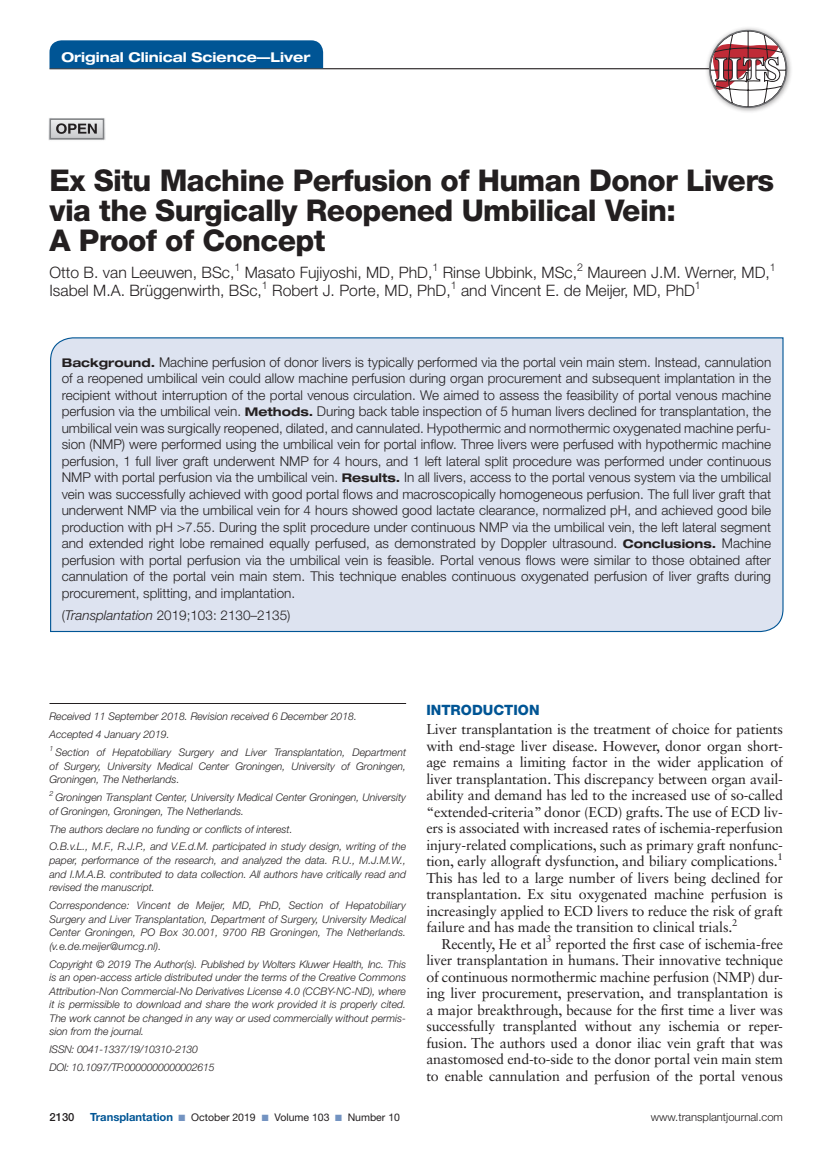
<style>
.page{position:relative;width:837px;height:1161px;background:#fff}
.page>*{position:absolute;margin:0;border:0;box-sizing:border-box;transform-origin:0 0}
.t1{font:800 30px/30px "Helvetica Neue LT Std";letter-spacing:-.02em;color:#231f20}
.t2{font:300 15.75px "Helvetica Neue LT Std";color:#231f20}
.t3{font:14.25px/16.5px "Sabon LT Std";letter-spacing:-.015em;color:#231f20;text-align:justify}
.t4{font:800 14.25px "Helvetica Neue LT Std";color:#005595}
.t5{font:300 13.5px/16.5px "Helvetica Neue LT Std";color:#231f20;text-align:justify}
.t6{font:700 expanded 13.5px "Helvetica Neue LT Std";color:#fff}
.t7{font:300 11.25px "Helvetica Neue LT Std";color:#231f20}
.t8{font:500 11.25px "Helvetica Neue LT Std";color:#231f20}
.t9{font:300 10.65px "Helvetica Neue LT Std";color:#231f20}
.t10{font:italic 300 10.5px/13.5px "Helvetica Neue LT Std";color:#231f20}
.t11{font:italic 300 10.5px/18px "Helvetica Neue LT Std";letter-spacing:-.02em;color:#231f20}
.t12{font:10.5px "Helvetica Neue LT Std";color:#231f20}
.t13{font:9.75px "Sabon LT Std";color:#231f20}
.s1{font-weight:700;font-stretch:expanded;font-size:12px}
.s2{font-style:italic}
.s3{font-weight:700;font-size:11.25px;color:#005595}
.s4{color:#7393c1}
</style>
<div class="page">
<hr style="left:50px;top:68px;width:733px;height:1px;background:#231f20">
<hr style="left:50px;top:703px;width:356px;height:1px;background:#231f20">
<div style="left:50px;top:40px;width:273px;height:28px;background:#005595"></div>
<div style="left:50px;top:337px;width:734px;height:296px;background:#dde3f0"></div>
<img style="left:49px;top:118px;width:57px;height:22px">
<div style="left:49px;top:118px;width:55px;height:21px;border:2px solid #808285"></div>
<svg style="left:56px;top:123px;width:41px;height:11px"></svg>
<div style="left:705px;top:26px;width:88px;height:88px;background:#231f20;opacity:.45"></div>
<svg style="left:710px;top:31px;width:76px;height:76px"></svg>
<div style="left:709px;top:30px;width:78px;height:78px;border:2px solid #6c6d70;border-radius:50%"></div>
<p class="t6" style="left:62px;top:48px;width:250px">Original Clinical Science—Liver</p>
<h1 class="t1" style="left:50px;top:166px;width:726px">Ex Situ Machine Perfusion of Human Donor Livers via the Surgically Reopened Umbilical Vein:<br>A Proof of Concept</h1>
<p class="t2" style="left:50px;top:263px;width:186px">Otto B. van Leeuwen, BSc,</p>
<p class="t9" style="left:234px;top:261px;width:7px">1</p>
<p class="t2" style="left:245px;top:263px;width:189px">Masato Fujiyoshi, MD, PhD,</p>
<p class="t9" style="left:432px;top:261px;width:7px">1</p>
<p class="t2" style="left:443px;top:263px;width:136px">Rinse Ubbink, MSc,</p>
<p class="t9" style="left:577px;top:261px;width:7px">2</p>
<p class="t2" style="left:588px;top:263px;width:184px">Maureen J.M. Werner, MD,</p>
<p class="t9" style="left:770px;top:261px;width:7px">1</p>
<p class="t2" style="left:49px;top:281px;width:214px">Isabel M.A. Brüggenwirth, BSc,</p>
<p class="t9" style="left:262px;top:279px;width:7px">1</p>
<p class="t2" style="left:272px;top:281px;width:180px">Robert J. Porte, MD, PhD,</p>
<p class="t9" style="left:451px;top:279px;width:7px">1</p>
<p class="t2" style="left:461px;top:281px;width:235px">and Vincent E. de Meijer, MD, PhD</p>
<p class="t9" style="left:695px;top:279px;width:7px">1</p>
<p class="t5" style="left:62px;top:354px;width:711px"><span class="s1">Background.</span> Machine perfusion of donor livers is typically performed via the portal vein main stem. Instead, cannulation of a reopened umbilical vein could allow machine perfusion during organ procurement and subsequent implantation in the recipient without interruption of the portal venous circulation. We aimed to assess the feasibility of portal venous machine perfusion via the umbilical vein. <span class="s1">Methods.</span> During back table inspection of 5 human livers declined for transplantation, the umbilical vein was surgically reopened, dilated, and cannulated. Hypothermic and normothermic oxygenated machine perfu&shy;sion (NMP) were performed using the umbilical vein for portal inflow. Three livers were perfused with hypothermic machine perfusion, 1 full liver graft underwent NMP for 4 hours, and 1 left lateral split procedure was performed under continuous NMP with portal perfusion via the umbilical vein. <span class="s1">Results.</span> In all livers, access to the portal venous system via the umbilical vein was successfully achieved with good portal flows and macroscopically homogeneous perfusion. The full liver graft that underwent NMP via the umbilical vein for 4 hours showed good lactate clearance, normalized pH, and achieved good bile production with pH &gt;7.55. During the split procedure under continuous NMP via the umbilical vein, the left lateral segment and extended right lobe remained equally perfused, as demonstrated by Doppler ultrasound. <span class="s1">Conclusions.</span> Machine perfusion with portal perfusion via the umbilical vein is feasible. Portal venous flows were similar to those obtained after cannulation of the portal vein main stem. This technique enables continuous oxygenated perfusion of liver grafts during procurement, splitting, and implantation.</p>
<p class="t5" style="left:62px;top:607px;width:230px">(<span class="s2">Transplantation</span> 2019;103: 2130–2135)</p>
<p class="t10" style="left:50px;top:707px;width:358px;line-height:18px">Received 11 September 2018. Revision received 6 December 2018.<br>Accepted 4 January 2019.<br><sup>1</sup> Section of Hepatobiliary Surgery and Liver Transplantation, Department</p>
<p class="t10" style="left:50px;top:759px;width:358px">of Surgery, University Medical Center Groningen, University of Groningen,<br>Groningen, The Netherlands.</p>
<p class="t10" style="left:50px;top:790px;width:358px"><sup>2</sup> Groningen Transplant Center, University Medical Center Groningen, University of Groningen, Groningen, The Netherlands.</p>
<p class="t10" style="left:50px;top:820px;width:358px;line-height:18px">The authors declare no funding or conflicts of interest.<br>O.B.v.L., M.F., R.J.P., and V.E.d.M. participated in study design, writing of the</p>
<p class="t10" style="left:50px;top:853px;width:358px;text-align:justify">paper, performance of the research, and analyzed the data. R.U., M.J.M.W., and I.M.A.B. contributed to data collection. All authors have critically read and revised the manuscript.</p>
<p class="t10" style="left:50px;top:898px;width:358px;text-align:justify">Correspondence: Vincent de Meijer, MD, PhD, Section of Hepatobiliary Surgery and Liver Transplantation, Department of Surgery, University Medical Center Groningen, PO Box 30.001, 9700 RB Groningen, The Netherlands. (v.e.de.meijer@umcg.nl).</p>
<p class="t10" style="left:50px;top:957px;width:358px;text-align:justify">Copyright © 2019 The Author(s). Published by Wolters Kluwer Health, Inc. This is an open-access article distributed under the terms of the Creative Commons Attribution-Non Commercial-No Derivatives License 4.0 (CCBY-NC-ND), where it is permissible to download and share the work provided it is properly cited.<br>The work cannot be changed in any way or used commercially without permis&shy;sion from the journal.</p>
<p class="t11" style="left:50px;top:1040px;width:167px">ISSN: 0041-1337/19/10310-2130<br>DOI: 10.1097/TP.0000000000002615</p>
<p class="t4" style="left:426px;top:701px;width:115px">INTRODUCTION</p>
<p class="t3" style="left:426px;top:721px;width:358px">Liver transplantation is the treatment of choice for patients with end-stage liver disease. However, donor organ short&shy;age remains a limiting factor in the wider application of liver transplantation. This discrepancy between organ avail&shy;ability and demand has led to the increased use of so-called “extended-criteria” donor (ECD) grafts. The use of ECD liv&shy;ers is associated with increased rates of ischemia-reperfusion injury-related complications, such as primary graft nonfunc&shy;tion, early allograft dysfunction, and biliary complications.</p>
<p class="t13" style="left:778px;top:851px;width:7px">1</p>
<p class="t3" style="left:426px;top:870px;width:358px">This has led to a large number of livers being declined for transplantation. Ex situ oxygenated machine perfusion is increasingly applied to ECD livers to reduce the risk of graft failure and has made the transition to clinical trials.</p>
<p class="t13" style="left:732px;top:917px;width:7px">2</p>
<p class="t3" style="left:441px;top:936px;width:107px">Recently, He et al</p>
<p class="t13" style="left:546px;top:933px;width:7px">3</p>
<p class="t3" style="left:426px;top:936px;width:358px;text-indent:129px">reported the first case of ischemia-free liver transplantation in humans. Their innovative technique of continuous normothermic machine perfusion (NMP) dur&shy;ing liver procurement, preservation, and transplantation is a major breakthrough, because for the first time a liver was successfully transplanted without any ischemia or reper&shy;fusion. The authors used a donor iliac vein graft that was anastomosed end-to-side to the donor portal vein main stem to enable cannulation and perfusion of the portal venous</p>
<p class="t8" style="left:50px;top:1110px;width:27px">2130</p>
<p class="t12" style="left:90px;top:1111px;width:312px"><span class="s3">Transplantation</span> <span class="s4">■</span> October 2019 <span class="s4">■</span> Volume 103 <span class="s4">■</span> Number 10</p>
<p class="t7" style="left:651px;top:1110px;width:134px">www.transplantjournal.com</p>
</div>
